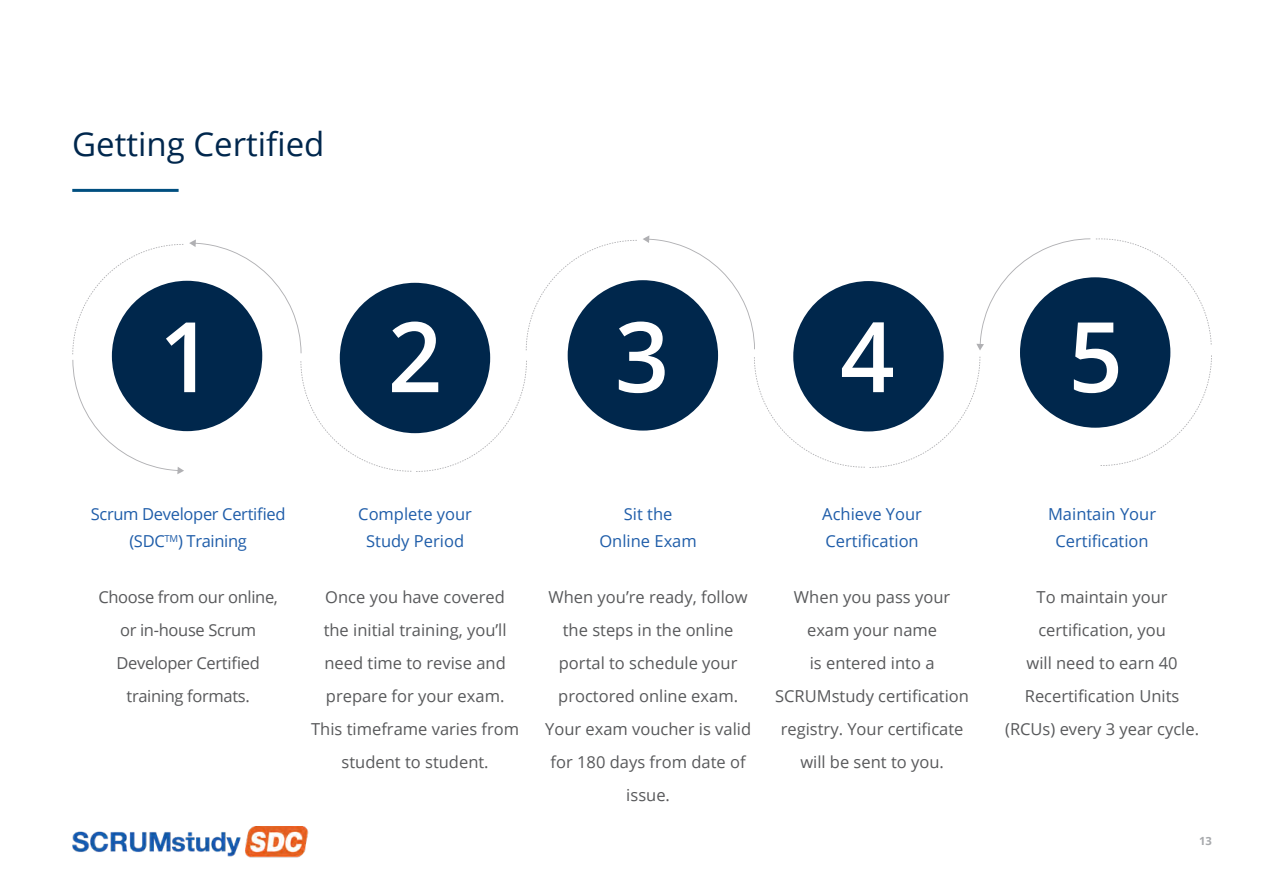
<style>
.page{position:relative;width:1263px;height:893px;background:#fff}
.page>*{position:absolute;margin:0;border:0;box-sizing:border-box;transform-origin:0 0}
.t1{font:600 97.5px "Open Sans";color:#fff}
.t2{font:33px "Open Sans";color:#00274d}
.t3{font:16.5px/33px "Open Sans";color:#58595b;text-align:center}
.t4{font:16.5px/27px "Open Sans";color:#1f5da9;text-align:center}
.t5{font:16.5px/33px "Open Sans";letter-spacing:-.02em;color:#58595b;text-align:center}
.t6{font:16.5px/27px "Open Sans";letter-spacing:-.02em;color:#1f5da9;text-align:center}
.t7{font:700 11.25px "Open Sans";color:#a7a9ac}
</style>
<div class="page">
<hr style="left:72px;top:189px;width:107px;height:3px;background:#004f80">
<div style="left:1020px;top:277px;width:150px;height:151px;background:#00274c;border-radius:50%"></div>
<div style="left:793px;top:281px;width:151px;height:150px;background:#00274c;border-radius:50%"></div>
<div style="left:568px;top:280px;width:150px;height:151px;background:#00274c;border-radius:50%"></div>
<svg style="left:1096px;top:238px;width:116px;height:107px"></svg>
<svg style="left:976px;top:238px;width:114px;height:112px"></svg>
<svg style="left:754px;top:357px;width:226px;height:111px"></svg>
<svg style="left:643px;top:235px;width:112px;height:114px"></svg>
<svg style="left:526px;top:240px;width:111px;height:110px"></svg>
<svg style="left:1100px;top:355px;width:112px;height:111px"></svg>
<div style="left:340px;top:283px;width:150px;height:150px;background:#00274c;border-radius:50%"></div>
<div style="left:112px;top:281px;width:150px;height:150px;background:#00274c;border-radius:50%"></div>
<svg style="left:300px;top:361px;width:227px;height:111px"></svg>
<svg style="left:189px;top:239px;width:112px;height:114px"></svg>
<svg style="left:72px;top:244px;width:111px;height:110px"></svg>
<svg style="left:72px;top:360px;width:112px;height:114px"></svg>
<img style="left:73px;top:826px;width:236px;height:32px">
<h2 class="t2" style="left:72px;top:122px;width:254px">Getting Certified</h2>
<h1 class="t1" style="left:159px;top:290px;width:56px">1</h1>
<h1 class="t1" style="left:388px;top:290px;width:56px">2</h1>
<h1 class="t1" style="left:615px;top:290px;width:56px">3</h1>
<h1 class="t1" style="left:840px;top:290px;width:56px">4</h1>
<h1 class="t1" style="left:1068px;top:290px;width:56px">5</h1>
<p class="t6" style="left:91px;top:500px;width:196px">Scrum Developer Certified (SDC<sup>TM</sup>) Training</p>
<p class="t5" style="left:98px;top:580px;width:181px">Choose from our online, or in-house Scrum<br>Developer Certified training formats.</p>
<p class="t4" style="left:358px;top:500px;width:115px">Complete your<br>Study Period</p>
<p class="t3" style="left:311px;top:580px;width:209px">Once you have covered the initial training, you’ll need time to revise and prepare for your exam.<br>This timeframe varies from student to student.</p>
<p class="t4" style="left:599px;top:500px;width:99px">Sit the<br>Online Exam</p>
<p class="t3" style="left:545px;top:580px;width:207px">When you’re ready, follow the steps in the online portal to schedule your proctored online exam.<br>Your exam voucher is valid for 180 days from date of issue.</p>
<p class="t4" style="left:822px;top:500px;width:101px;text-align:left">Achieve Your<br>Certification</p>
<p class="t3" style="left:775px;top:580px;width:195px">When you pass your exam your name<br>is entered into a<br>SCRUMstudy certification registry. Your certificate will be sent to you.</p>
<p class="t4" style="left:1048px;top:500px;width:110px">Maintain Your<br>Certification</p>
<p class="t3" style="left:1005px;top:580px;width:196px">To maintain your certification, you<br>will need to earn 40<br>Recertification Units (RCUs) every 3 year cycle.</p>
<p class="t7" style="left:1199px;top:833px;width:14px">13</p>
</div>
